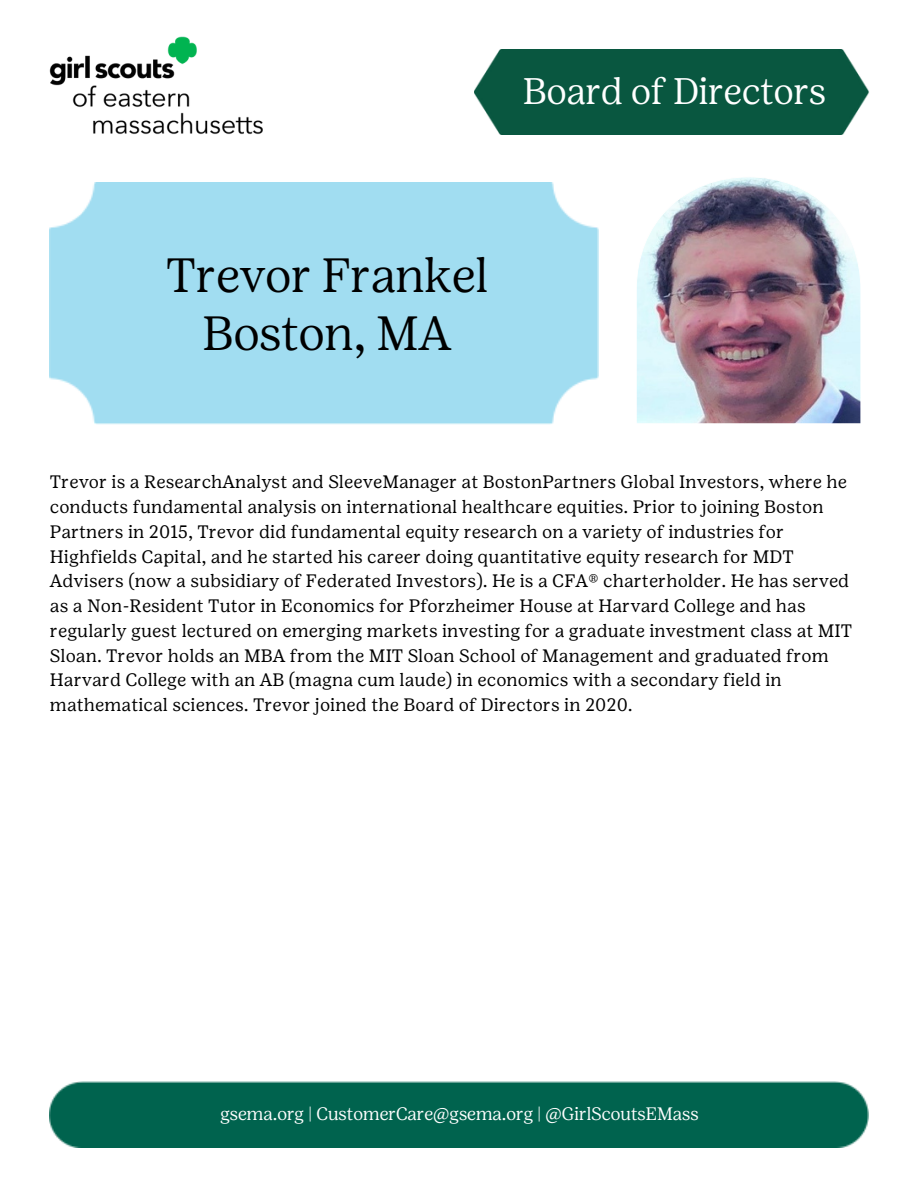
<style>
.page{position:relative;width:918px;height:1188px;background:#fff}
.page>*{position:absolute;margin:0;border:0;box-sizing:border-box;transform-origin:0 0}
.t1{font:300 48px "Girl Scout Display";color:#000}
.t2{font:300 36.9px "Girl Scout Display";color:#fff}
.t3{font:18px/24.8px "Girl Scout Text";color:#000}
.t4{font:300 18px "Girl Scout Display";color:#fff}
</style>
<div class="page">
<img style="left:49px;top:36px;width:214px;height:99px">
<div style="left:475px;top:49px;width:394px;height:86px;background:#095740"></div>
<div style="left:50px;top:182px;width:549px;height:242px;background:#a1ddf1"></div>
<div style="left:50px;top:1081px;width:819px;height:66px;background:#00634e"></div>
<img style="left:637px;top:177px;width:224px;height:247px">
<p class="t2" style="left:523px;top:69px;width:305px">Board of Directors</p>
<p class="t1" style="left:166px;top:247px;width:324px">Trevor Frankel</p>
<p class="t1" style="left:203px;top:305px;width:250px">Boston, MA</p>
<p class="t3" style="left:50px;top:470px;width:804px">Trevor is a ResearchAnalyst and SleeveManager at BostonPartners Global Investors, where he conducts fundamental analysis on international healthcare equities. Prior to joining Boston Partners in 2015, Trevor did fundamental equity research on a variety of industries for Highfields Capital, and he started his career doing quantitative equity research for MDT Advisers (now a subsidiary of Federated Investors). He is a CFA® charterholder. He has served as a Non-Resident Tutor in Economics for Pforzheimer House at Harvard College and has regularly guest lectured on emerging markets investing for a graduate investment class at MIT Sloan. Trevor holds an MBA from the MIT Sloan School of Management and graduated from Harvard College with an AB (magna cum laude) in economics with a secondary field in mathematical sciences. Trevor joined the Board of Directors in 2020.</p>
<p class="t4" style="left:220px;top:1103px;width:480px">gsema.org | CustomerCare@gsema.org | @GirlScoutsEMass</p>
</div>
